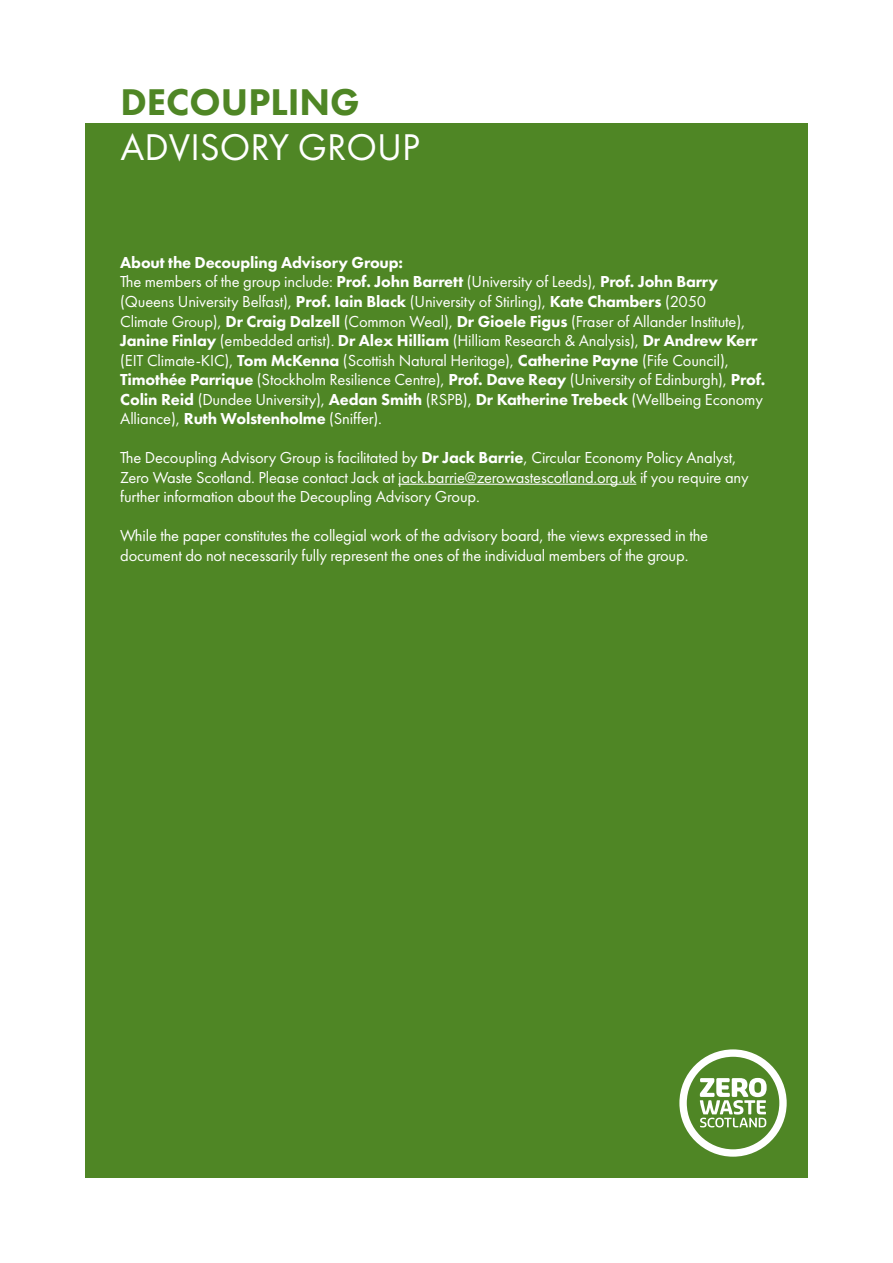
<style>
.page{position:relative;width:893px;height:1263px;background:#fff}
.page>*{position:absolute;margin:0;border:0;box-sizing:border-box;transform-origin:0 0}
.t1{font:38.55px "Futura PT";color:#fff}
.t2{font:800 38.55px "Futura PT";color:#4f8625}
.t3{font:16.5px/19.5px "Futura PT";letter-spacing:-.01em;color:#fff}
.s1{font-weight:800}
</style>
<div class="page">
<div style="left:85px;top:123px;width:723px;height:1055px;background:#4f8625"></div>
<svg style="left:679px;top:1049px;width:108px;height:108px"></svg>
<hr style="left:398px;top:484px;width:238px;height:1px;background:#fff">
<h1 class="t2" style="left:120px;top:78px;width:241px">DECOUPLING</h1>
<h1 class="t1" style="left:120px;top:124px;width:301px">ADVISORY GROUP</h1>
<p class="t3" style="left:120px;top:252px;width:647px"><span class="s1">About the Decoupling Advisory Group:<br></span>The members of the group include: <span class="s1">Prof. John Barrett</span> (University of Leeds), <span class="s1">Prof. John Barry </span>(Queens University Belfast), <span class="s1">Prof. Iain Black</span> (University of Stirling), <span class="s1">Kate Chambers</span> (2050<br>Climate Group), <span class="s1">Dr Craig Dalzell</span> (Common Weal), <span class="s1">Dr Gioele Figus</span> (Fraser of Allander Institute), <span class="s1">Janine Finlay</span> (embedded artist). <span class="s1">Dr Alex Hilliam</span> (Hilliam Research &amp; Analysis), <span class="s1">Dr Andrew Kerr </span>(EIT Climate-KIC), <span class="s1">Tom McKenna</span> (Scottish Natural Heritage), <span class="s1">Catherine Payne</span> (Fife Council), <span class="s1">Timothée Parrique</span> (Stockholm Resilience Centre), <span class="s1">Prof. Dave Reay</span> (University of Edinburgh), <span class="s1">Prof.<br>Colin Reid</span> (Dundee University), <span class="s1">Aedan Smith</span> (RSPB), <span class="s1">Dr Katherine Trebeck</span> (Wellbeing Economy Alliance), <span class="s1">Ruth Wolstenholme</span> (Sniffer).</p>
<p class="t3" style="left:120px;top:448px;width:630px">The Decoupling Advisory Group is facilitated by <span class="s1">Dr Jack Barrie</span>, Circular Economy Policy Analyst,<br>Zero Waste Scotland. Please contact Jack at jack.barrie@zerowastescotland.org.uk if you require any further information about the Decoupling Advisory Group.</p>
<p class="t3" style="left:120px;top:526px;width:589px">While the paper constitutes the collegial work of the advisory board, the views expressed in the document do not necessarily fully represent the ones of the individual members of the group.</p>
</div>
